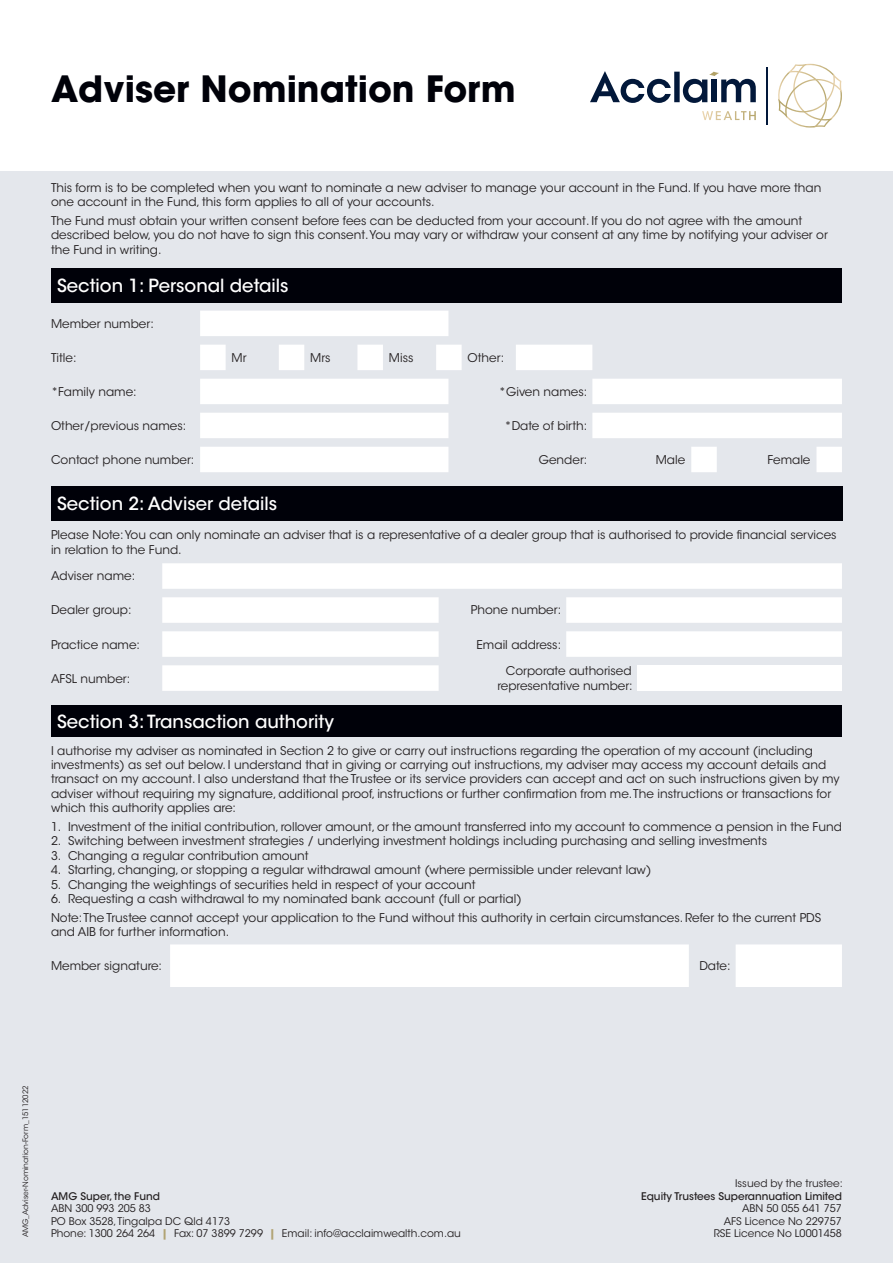
<style>
.page{position:relative;width:893px;height:1263px;background:#e4e7ec}
.page>*{position:absolute;margin:0;border:0;box-sizing:border-box;transform-origin:0 0}
.Heading{font:700 36px "ITC Avant Garde Std";color:#000109}
.Subheading{font:500 18px "ITC Avant Garde Std";color:#fff}
.t1{font:12px/14.4px "ITC Avant Garde Std";color:#231f20}
.t2{font:10.5px "ITC Avant Garde Std";color:#231f20}
.t3{font:500 10.5px "ITC Avant Garde Std";color:#231f20}
.t4{font:7.5px "ITC Avant Garde Std";color:#231f20}
.s1{font-weight:700;color:#b1a373}
</style>
<div class="page">
<div style="left:51px;top:268px;width:791px;height:34px;background:#000109"></div>
<svg style="left:200px;top:311px;width:262px;height:161px"></svg>
<svg style="left:516px;top:345px;width:326px;height:127px"></svg>
<svg style="left:162px;top:563px;width:680px;height:128px;fill:#fff"></svg>
<div style="left:638px;top:665px;width:204px;height:26px;background:#fff"></div>
<div style="left:51px;top:487px;width:791px;height:34px;background:#000109"></div>
<div style="left:51px;top:705px;width:791px;height:32px;background:#000109"></div>
<svg style="left:170px;top:944px;width:672px;height:43px;background:#fcfdfd"></svg>
<div style="left:0;top:0;width:893px;height:170px;background:#fff"></div>
<svg style="left:702px;top:111px;width:54px;height:9px"></svg>
<svg style="left:590px;top:71px;width:166px;height:32px"></svg>
<hr style="left:766px;top:67px;width:2px;height:58px;background:#02183a">
<svg style="left:778px;top:64px;width:64px;height:64px"></svg>
<p class="Heading" style="left:51px;top:66px;width:466px">Adviser Nomination Form</p>
<p class="t1" style="left:51px;top:180px;width:772px">This form is to be completed when you want to nominate a new adviser to manage your account in the Fund. If you have more than one account in the Fund, this form applies to all of your accounts.</p>
<p class="t1" style="left:51px;top:213px;width:778px">The Fund must obtain your written consent before fees can be deducted from your account. If you do not agree with the amount described below, you do not have to sign this consent. You may vary or withdraw your consent at any time by notifying your adviser or the Fund in writing.</p>
<p class="Subheading" style="left:57px;top:274px;width:233px">Section 1: Personal details</p>
<p class="t1" style="left:51px;top:316px;width:104px">Member number:</p>
<p class="t1" style="left:51px;top:350px;width:27px">Title:</p>
<p class="t1" style="left:232px;top:350px;width:16px">Mr</p>
<p class="t1" style="left:310px;top:350px;width:22px">Mrs</p>
<p class="t1" style="left:389px;top:350px;width:26px">Miss</p>
<p class="t1" style="left:468px;top:350px;width:38px">Other:</p>
<p class="t1" style="left:51px;top:384px;width:87px">*Family name:</p>
<p class="t1" style="left:499px;top:384px;width:90px">*Given names:</p>
<p class="t1" style="left:51px;top:418px;width:137px">Other/previous names:</p>
<p class="t1" style="left:504px;top:418px;width:84px">*Date of birth:</p>
<p class="t1" style="left:51px;top:452px;width:145px">Contact phone number:</p>
<p class="t1" style="left:539px;top:452px;width:50px">Gender:</p>
<p class="t1" style="left:656px;top:452px;width:31px">Male</p>
<p class="t1" style="left:767px;top:452px;width:44px">Female</p>
<p class="Subheading" style="left:57px;top:493px;width:222px">Section 2: Adviser details</p>
<p class="t1" style="left:51px;top:528px;width:787px">Please Note: You can only nominate an adviser that is a representative of a dealer group that is authorised to provide financial services in relation to the Fund.</p>
<p class="t1" style="left:51px;top:569px;width:86px">Adviser name:</p>
<p class="t1" style="left:51px;top:603px;width:82px">Dealer group:</p>
<p class="t1" style="left:471px;top:603px;width:92px">Phone number:</p>
<p class="t1" style="left:51px;top:637px;width:91px">Practice name:</p>
<p class="t1" style="left:476px;top:637px;width:86px">Email address:</p>
<p class="t1" style="left:51px;top:671px;width:81px">AFSL number:</p>
<p class="t1" style="left:497px;top:664px;width:137px;text-align:right">Corporate authorised representative number:</p>
<p class="Subheading" style="left:57px;top:710px;width:278px">Section 3: Transaction authority</p>
<p class="t1" style="left:51px;top:743px;width:790px">I authorise my adviser as nominated in Section 2 to give or carry out instructions regarding the operation of my account (including investments) as set out below. I understand that in giving or carrying out instructions, my adviser may access my account details and transact on my account. I also understand that the Trustee or its service providers can accept and act on such instructions given by my adviser without requiring my signature, additional proof, instructions or further confirmation from me. The instructions or transactions for which this authority applies are:</p>
<p class="t1" style="left:51px;top:819px;width:792px">1. Investment of the initial contribution, rollover amount, or the amount transferred into my account to commence a pension in the Fund</p>
<p class="t1" style="left:51px;top:834px;width:718px">2. Switching between investment strategies / underlying investment holdings including purchasing and selling investments</p>
<p class="t1" style="left:51px;top:848px;width:259px">3. Changing a regular contribution amount</p>
<p class="t1" style="left:51px;top:863px;width:602px">4. Starting, changing, or stopping a regular withdrawal amount (where permissible under relevant law)</p>
<p class="t1" style="left:51px;top:877px;width:426px">5. Changing the weightings of securities held in respect of your account</p>
<p class="t1" style="left:51px;top:891px;width:472px">6. Requesting a cash withdrawal to my nominated bank account (full or partial)</p>
<p class="t1" style="left:51px;top:910px;width:772px">Note: The Trustee cannot accept your application to the Fund without this authority in certain circumstances. Refer to the current PDS and AIB for further information.</p>
<p class="t1" style="left:51px;top:959px;width:113px">Member signature:</p>
<p class="t1" style="left:699px;top:959px;width:33px">Date:</p>
<p class="t4" style="left:21px;top:1237px;width:153px;rotate:-90deg">AMG_Adviser-Nomination-Form_15112022</p>
<p class="t3" style="left:51px;top:1189px;width:110px">AMG Super, the Fund</p>
<p class="t2" style="left:51px;top:1202px;width:101px">ABN 300 993 205 83</p>
<p class="t2" style="left:51px;top:1215px;width:181px">PO Box 3528, Tingalpa DC Qld 4173</p>
<p class="t2" style="left:51px;top:1227px;width:411px">Phone: 1300 264 264 <span class="s1">|</span> Fax: 07 3899 7299 <span class="s1">|</span> Email: info@acclaimwealth.com.au</p>
<p class="t2" style="left:735px;top:1177px;width:109px">Issued by the trustee:</p>
<p class="t3" style="left:641px;top:1189px;width:202px">Equity Trustees Superannuation Limited</p>
<p class="t2" style="left:742px;top:1202px;width:101px">ABN 50 055 641 757</p>
<p class="t2" style="left:724px;top:1215px;width:120px">AFS Licence No 229757</p>
<p class="t2" style="left:714px;top:1227px;width:130px">RSE Licence No L0001458</p>
<p class="t2" style="left:810px;top:1227px;width:59px">Page 1 of 4</p>
</div>
